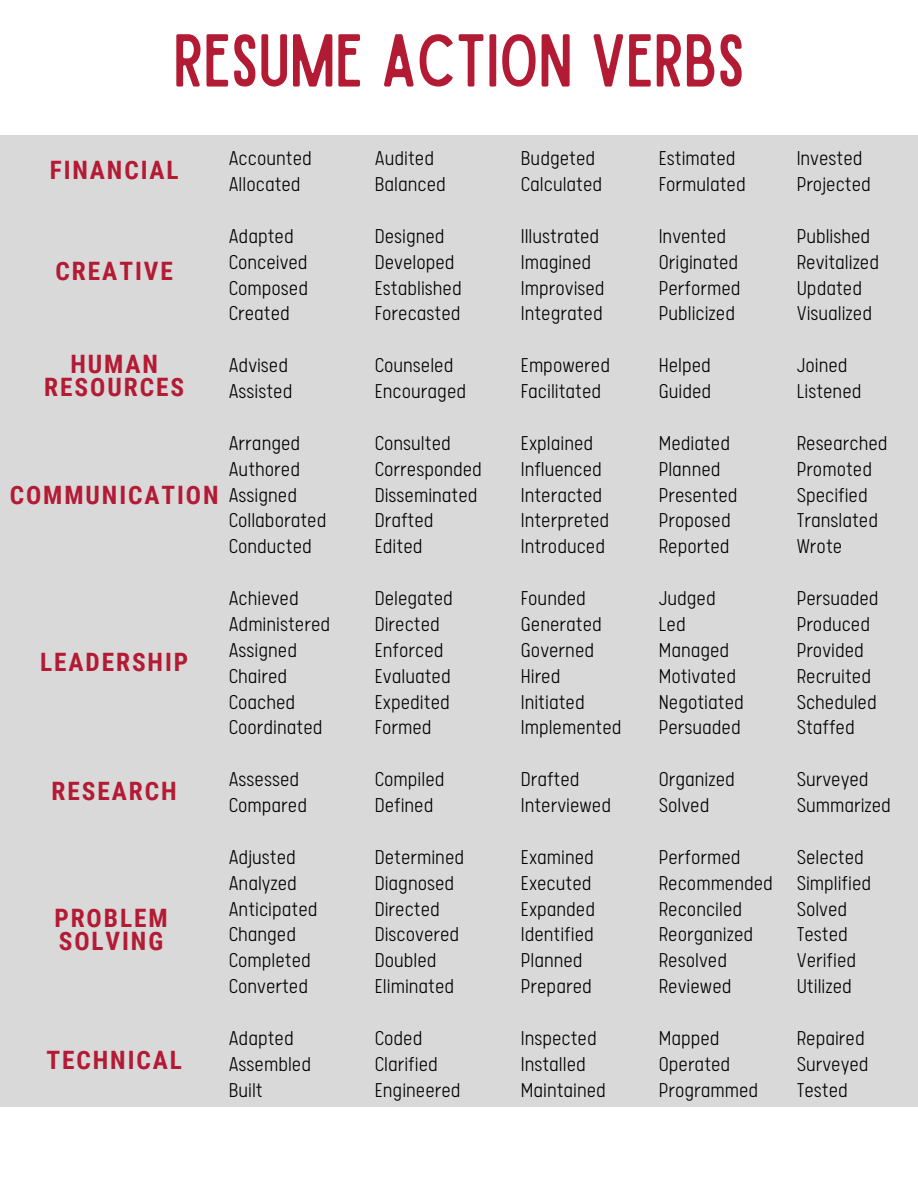
<style>
.page{position:relative;width:918px;height:1188px;background:#fff}
.page>*{position:absolute;margin:0;border:0;box-sizing:border-box;transform-origin:0 0}
.t1{font:60px "Sailors Condensed";color:#b31b34}
.t2{font:700 25.35px/22.5px "Roboto Condensed";letter-spacing:.075em;color:#b31b34;text-align:center}
.t3{font:300 22.5px/25.8px "Calps Sans";color:#030303}
.t4{font:300 22.5px/25.8px "Calps";color:#030303}
</style>
<div class="page">
<div style="left:0;top:136px;width:918px;height:971px;background:#d9d9d9"></div>
<p class="t1" style="left:173px;top:34px;width:573px">RESUME ACTION VERBS</p>
<p class="t2" style="left:50px;top:159px;width:130px">FINANCIAL</p>
<p class="t2" style="left:56px;top:260px;width:119px">CREATIVE</p>
<p class="t2" style="left:44px;top:353px;width:141px">HUMAN<br>RESOURCES</p>
<p class="t2" style="left:10px;top:485px;width:210px">COMMUNICATION</p>
<p class="t2" style="left:40px;top:651px;width:150px">LEADERSHIP</p>
<p class="t2" style="left:52px;top:780px;width:127px">RESEARCH</p>
<p class="t2" style="left:54px;top:908px;width:115px">PROBLEM</p>
<p class="t2" style="left:59px;top:930px;width:106px">SOLVING</p>
<p class="t2" style="left:46px;top:1050px;width:137px">TECHNICAL</p>
<p class="t4" style="left:229px;top:148px;width:85px">Accounted</p>
<p class="t4" style="left:229px;top:174px;width:73px">Allocated</p>
<p class="t4" style="left:229px;top:226px;width:66px">Adapted</p>
<p class="t4" style="left:229px;top:252px;width:81px">Conceived<br>Composed</p>
<p class="t4" style="left:229px;top:304px;width:63px">Created</p>
<p class="t4" style="left:229px;top:355px;width:61px">Advised</p>
<p class="t4" style="left:229px;top:381px;width:65px">Assisted</p>
<p class="t4" style="left:229px;top:433px;width:73px">Arranged</p>
<p class="t4" style="left:229px;top:459px;width:73px">Authored</p>
<p class="t4" style="left:229px;top:485px;width:99px">Assigned<br>Collaborated<br>Conducted</p>
<p class="t4" style="left:229px;top:588px;width:103px">Achieved<br>Administered<br>Assigned</p>
<p class="t4" style="left:229px;top:666px;width:60px">Chaired</p>
<p class="t4" style="left:229px;top:692px;width:68px">Coached</p>
<p class="t4" style="left:229px;top:718px;width:95px">Coordinated</p>
<p class="t4" style="left:229px;top:769px;width:72px">Assessed</p>
<p class="t4" style="left:229px;top:795px;width:80px">Compared</p>
<p class="t4" style="left:229px;top:847px;width:69px">Adjusted</p>
<p class="t4" style="left:229px;top:873px;width:90px">Analyzed<br>Anticipated<br>Changed</p>
<p class="t4" style="left:229px;top:951px;width:84px">Completed</p>
<p class="t4" style="left:229px;top:976px;width:81px">Converted</p>
<p class="t4" style="left:229px;top:1028px;width:66px">Adapted</p>
<p class="t4" style="left:229px;top:1054px;width:84px">Assembled</p>
<p class="t4" style="left:229px;top:1080px;width:36px">Built</p>
<p class="t3" style="left:375px;top:148px;width:61px">Audited</p>
<p class="t3" style="left:375px;top:174px;width:73px">Balanced</p>
<p class="t3" style="left:375px;top:226px;width:71px">Designed</p>
<p class="t3" style="left:375px;top:252px;width:81px">Developed</p>
<p class="t3" style="left:375px;top:278px;width:88px">Established</p>
<p class="t3" style="left:375px;top:304px;width:87px">Forecasted</p>
<p class="t3" style="left:375px;top:355px;width:93px">Counseled<br>Encouraged</p>
<p class="t3" style="left:375px;top:433px;width:78px">Consulted</p>
<p class="t3" style="left:375px;top:459px;width:109px">Corresponded</p>
<p class="t3" style="left:375px;top:485px;width:104px">Disseminated</p>
<p class="t3" style="left:375px;top:511px;width:60px">Drafted</p>
<p class="t3" style="left:375px;top:537px;width:49px">Edited</p>
<p class="t3" style="left:375px;top:588px;width:80px">Delegated</p>
<p class="t3" style="left:375px;top:614px;width:67px">Directed</p>
<p class="t3" style="left:375px;top:640px;width:70px">Enforced</p>
<p class="t3" style="left:375px;top:666px;width:77px">Evaluated</p>
<p class="t3" style="left:375px;top:692px;width:77px">Expedited</p>
<p class="t3" style="left:375px;top:718px;width:58px">Formed</p>
<p class="t3" style="left:375px;top:769px;width:71px">Compiled</p>
<p class="t3" style="left:375px;top:795px;width:60px">Defined</p>
<p class="t3" style="left:375px;top:847px;width:91px">Determined<br>Diagnosed<br>Directed<br>Discovered<br>Doubled</p>
<p class="t3" style="left:375px;top:976px;width:81px">Eliminated</p>
<p class="t3" style="left:375px;top:1028px;width:49px">Coded</p>
<p class="t3" style="left:375px;top:1054px;width:64px">Clarified</p>
<p class="t3" style="left:375px;top:1080px;width:87px">Engineered</p>
<p class="t3" style="left:521px;top:148px;width:76px">Budgeted</p>
<p class="t3" style="left:521px;top:174px;width:83px">Calculated</p>
<p class="t3" style="left:521px;top:226px;width:80px">Illustrated</p>
<p class="t3" style="left:521px;top:252px;width:72px">Imagined</p>
<p class="t3" style="left:521px;top:278px;width:85px">Improvised</p>
<p class="t3" style="left:521px;top:304px;width:83px">Integrated</p>
<p class="t3" style="left:521px;top:355px;width:91px">Empowered</p>
<p class="t3" style="left:521px;top:381px;width:82px">Facilitated</p>
<p class="t3" style="left:521px;top:433px;width:74px">Explained</p>
<p class="t3" style="left:521px;top:459px;width:83px">Influenced</p>
<p class="t3" style="left:521px;top:485px;width:83px">Interacted</p>
<p class="t3" style="left:521px;top:511px;width:90px">Interpreted</p>
<p class="t3" style="left:521px;top:537px;width:86px">Introduced</p>
<p class="t3" style="left:521px;top:588px;width:67px">Founded</p>
<p class="t3" style="left:521px;top:614px;width:82px">Generated</p>
<p class="t3" style="left:521px;top:640px;width:75px">Governed</p>
<p class="t3" style="left:521px;top:666px;width:41px">Hired</p>
<p class="t3" style="left:521px;top:692px;width:65px">Initiated</p>
<p class="t3" style="left:521px;top:718px;width:102px">Implemented</p>
<p class="t3" style="left:521px;top:769px;width:60px">Drafted</p>
<p class="t3" style="left:521px;top:795px;width:92px">Interviewed</p>
<p class="t3" style="left:521px;top:847px;width:76px">Examined<br>Executed<br>Expanded<br>Identified</p>
<p class="t3" style="left:521px;top:951px;width:63px">Planned</p>
<p class="t3" style="left:521px;top:976px;width:72px">Prepared</p>
<p class="t3" style="left:521px;top:1028px;width:77px">Inspected</p>
<p class="t3" style="left:521px;top:1054px;width:66px">Installed</p>
<p class="t3" style="left:521px;top:1080px;width:87px">Maintained</p>
<p class="t3" style="left:659px;top:148px;width:78px">Estimated</p>
<p class="t3" style="left:659px;top:174px;width:88px">Formulated</p>
<p class="t3" style="left:659px;top:226px;width:69px">Invented</p>
<p class="t3" style="left:659px;top:252px;width:81px">Originated</p>
<p class="t3" style="left:659px;top:278px;width:83px">Performed</p>
<p class="t3" style="left:659px;top:304px;width:78px">Publicized</p>
<p class="t3" style="left:659px;top:355px;width:54px">Helped</p>
<p class="t3" style="left:659px;top:381px;width:54px">Guided</p>
<p class="t3" style="left:659px;top:433px;width:73px">Mediated</p>
<p class="t3" style="left:659px;top:459px;width:63px">Planned</p>
<p class="t3" style="left:659px;top:485px;width:80px">Presented</p>
<p class="t3" style="left:659px;top:511px;width:73px">Proposed</p>
<p class="t3" style="left:659px;top:537px;width:72px">Reported</p>
<p class="t3" style="left:659px;top:588px;width:58px">Judged</p>
<p class="t3" style="left:659px;top:614px;width:28px">Led</p>
<p class="t3" style="left:659px;top:640px;width:72px">Managed</p>
<p class="t3" style="left:659px;top:666px;width:79px">Motivated</p>
<p class="t3" style="left:659px;top:692px;width:87px">Negotiated</p>
<p class="t3" style="left:659px;top:718px;width:83px">Persuaded</p>
<p class="t3" style="left:659px;top:769px;width:78px">Organized</p>
<p class="t3" style="left:659px;top:795px;width:52px">Solved</p>
<p class="t3" style="left:659px;top:847px;width:116px">Performed<br>Recommended<br>Reconciled<br>Reorganized<br>Resolved</p>
<p class="t3" style="left:659px;top:976px;width:74px">Reviewed</p>
<p class="t3" style="left:659px;top:1028px;width:62px">Mapped</p>
<p class="t3" style="left:659px;top:1054px;width:73px">Operated</p>
<p class="t3" style="left:659px;top:1080px;width:101px">Programmed</p>
<p class="t3" style="left:797px;top:148px;width:67px">Invested</p>
<p class="t3" style="left:797px;top:174px;width:76px">Projected</p>
<p class="t3" style="left:797px;top:226px;width:75px">Published</p>
<p class="t3" style="left:797px;top:252px;width:84px">Revitalized</p>
<p class="t3" style="left:797px;top:278px;width:67px">Updated</p>
<p class="t3" style="left:797px;top:304px;width:77px">Visualized</p>
<p class="t3" style="left:797px;top:355px;width:52px">Joined</p>
<p class="t3" style="left:797px;top:381px;width:66px">Listened</p>
<p class="t3" style="left:797px;top:433px;width:92px">Researched</p>
<p class="t3" style="left:797px;top:459px;width:77px">Promoted</p>
<p class="t3" style="left:797px;top:485px;width:73px">Specified</p>
<p class="t3" style="left:797px;top:511px;width:83px">Translated</p>
<p class="t3" style="left:797px;top:537px;width:47px">Wrote</p>
<p class="t3" style="left:797px;top:588px;width:83px">Persuaded<br>Produced</p>
<p class="t3" style="left:797px;top:640px;width:69px">Provided</p>
<p class="t3" style="left:797px;top:666px;width:76px">Recruited</p>
<p class="t3" style="left:797px;top:692px;width:82px">Scheduled</p>
<p class="t3" style="left:797px;top:718px;width:60px">Staffed</p>
<p class="t3" style="left:797px;top:769px;width:96px">Surveyed<br>Summarized</p>
<p class="t3" style="left:797px;top:847px;width:69px">Selected</p>
<p class="t3" style="left:797px;top:873px;width:76px">Simplified</p>
<p class="t3" style="left:797px;top:899px;width:52px">Solved</p>
<p class="t3" style="left:797px;top:925px;width:53px">Tested</p>
<p class="t3" style="left:797px;top:951px;width:61px">Verified</p>
<p class="t3" style="left:797px;top:976px;width:57px">Utilized</p>
<p class="t3" style="left:797px;top:1028px;width:70px">Repaired</p>
<p class="t3" style="left:797px;top:1054px;width:73px">Surveyed</p>
<p class="t3" style="left:797px;top:1080px;width:53px">Tested</p>
</div>
